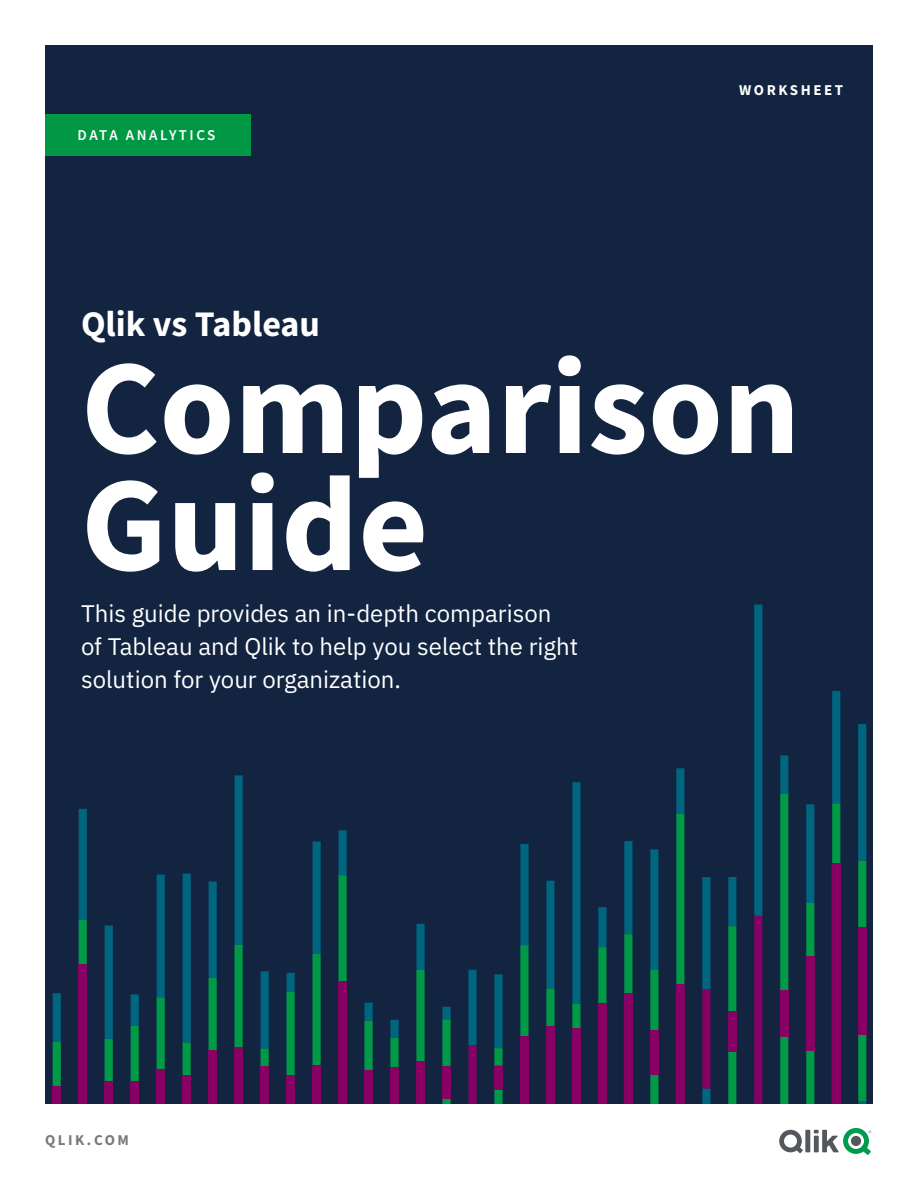
<style>
.page{position:relative;width:918px;height:1188px;background:#fff}
.page>*{position:absolute;margin:0;border:0;box-sizing:border-box;transform-origin:0 0}
.t1{font:700 135px/117px "Source Sans Pro";color:#fff}
.t2{font:700 36px "Source Sans Pro";color:#fff}
.t3{font:24px/33px "IBM Plex Sans";color:#fff}
.t4{font:600 15px "Source Sans Pro";letter-spacing:.16em;color:#fff}
.t5{font:700 15px "Source Sans Pro";letter-spacing:.17em;color:#fff}
.t6{font:700 15px "Source Sans Pro";letter-spacing:.17em;color:#7a787d}
</style>
<div class="page">
<div style="left:45px;top:45px;width:828px;height:1059px;background:#132441"></div>
<svg style="left:832px;top:691px;width:8px;height:173px"></svg>
<svg style="left:676px;top:768px;width:8px;height:217px;background:#018951"></svg>
<svg style="left:624px;top:841px;width:8px;height:153px"></svg>
<svg style="left:598px;top:907px;width:9px;height:96px"></svg>
<svg style="left:572px;top:782px;width:9px;height:247px;background:#026374"></svg>
<svg style="left:546px;top:881px;width:9px;height:145px"></svg>
<svg style="left:520px;top:844px;width:9px;height:193px;background:#027460"></svg>
<svg style="left:416px;top:924px;width:9px;height:138px"></svg>
<svg style="left:391px;top:1020px;width:8px;height:48px"></svg>
<svg style="left:339px;top:830px;width:8px;height:152px"></svg>
<svg style="left:313px;top:842px;width:8px;height:224px;background:#017b61"></svg>
<svg style="left:287px;top:973px;width:8px;height:103px"></svg>
<svg style="left:261px;top:971px;width:8px;height:96px"></svg>
<svg style="left:235px;top:775px;width:8px;height:273px;background:#017568"></svg>
<svg style="left:53px;top:993px;width:8px;height:94px"></svg>
<svg style="left:79px;top:809px;width:8px;height:156px"></svg>
<svg style="left:105px;top:925px;width:8px;height:156px"></svg>
<svg style="left:131px;top:994px;width:8px;height:87px"></svg>
<svg style="left:157px;top:875px;width:8px;height:195px;background:#017568"></svg>
<svg style="left:183px;top:874px;width:8px;height:201px;background:#006b74"></svg>
<svg style="left:209px;top:881px;width:8px;height:170px"></svg>
<svg style="left:858px;top:724px;width:8px;height:380px;background:#265862"></svg>
<div style="left:832px;top:864px;width:8px;height:240px;background:#870063"></div>
<svg style="left:806px;top:804px;width:8px;height:300px;background:#2b5561"></svg>
<svg style="left:780px;top:755px;width:8px;height:349px;background:#127b4f"></svg>
<svg style="left:754px;top:605px;width:8px;height:499px;background:#313e73"></svg>
<svg style="left:728px;top:877px;width:8px;height:227px;background:#186f56"></svg>
<svg style="left:702px;top:877px;width:8px;height:227px;background:#393871"></svg>
<div style="left:676px;top:985px;width:8px;height:119px;background:#870063"></div>
<svg style="left:650px;top:849px;width:8px;height:255px;background:#186264"></svg>
<div style="left:624px;top:994px;width:8px;height:110px;background:#870063"></div>
<div style="left:598px;top:1003px;width:9px;height:101px;background:#870063"></div>
<div style="left:572px;top:1029px;width:9px;height:75px;background:#870063"></div>
<div style="left:546px;top:1026px;width:9px;height:78px;background:#870063"></div>
<div style="left:520px;top:1037px;width:9px;height:67px;background:#870063"></div>
<svg style="left:494px;top:974px;width:9px;height:130px"></svg>
<svg style="left:468px;top:970px;width:9px;height:134px"></svg>
<svg style="left:442px;top:1007px;width:9px;height:97px"></svg>
<div style="left:416px;top:1062px;width:9px;height:42px;background:#870063"></div>
<div style="left:391px;top:1068px;width:8px;height:36px;background:#870063"></div>
<svg style="left:365px;top:1003px;width:8px;height:101px"></svg>
<div style="left:339px;top:982px;width:8px;height:122px;background:#870063"></div>
<div style="left:313px;top:1066px;width:8px;height:38px;background:#870063"></div>
<div style="left:287px;top:1076px;width:8px;height:28px;background:#870063"></div>
<div style="left:261px;top:1067px;width:8px;height:37px;background:#870063"></div>
<div style="left:235px;top:1048px;width:8px;height:56px;background:#870063"></div>
<div style="left:53px;top:1087px;width:8px;height:17px;background:#870063"></div>
<div style="left:79px;top:965px;width:8px;height:139px;background:#870063"></div>
<div style="left:105px;top:1081px;width:8px;height:23px;background:#870063"></div>
<div style="left:131px;top:1081px;width:8px;height:23px;background:#870063"></div>
<div style="left:157px;top:1070px;width:8px;height:34px;background:#870063"></div>
<div style="left:183px;top:1075px;width:8px;height:29px;background:#870063"></div>
<div style="left:209px;top:1051px;width:8px;height:53px;background:#870063"></div>
<svg style="left:779px;top:1128px;width:92px;height:27px"></svg>
<div style="left:45px;top:114px;width:205px;height:42px;background:#009845"></div>
<p class="t4" style="left:78px;top:125px;width:139px">DATA ANALYTICS</p>
<p class="t5" style="left:739px;top:80px;width:106px">WORKSHEET</p>
<h2 class="t2" style="left:81px;top:300px;width:241px">Qlik vs Tableau</h2>
<h1 class="t1" style="left:81px;top:348px;width:721px">Comparison<br>Guide</h1>
<p class="t3" style="left:81px;top:595px;width:499px">This guide provides an in-depth comparison of Tableau and Qlik to help you select the right solution for your organization.</p>
<p class="t6" style="left:45px;top:1130px;width:85px">QLIK.COM</p>
</div>
